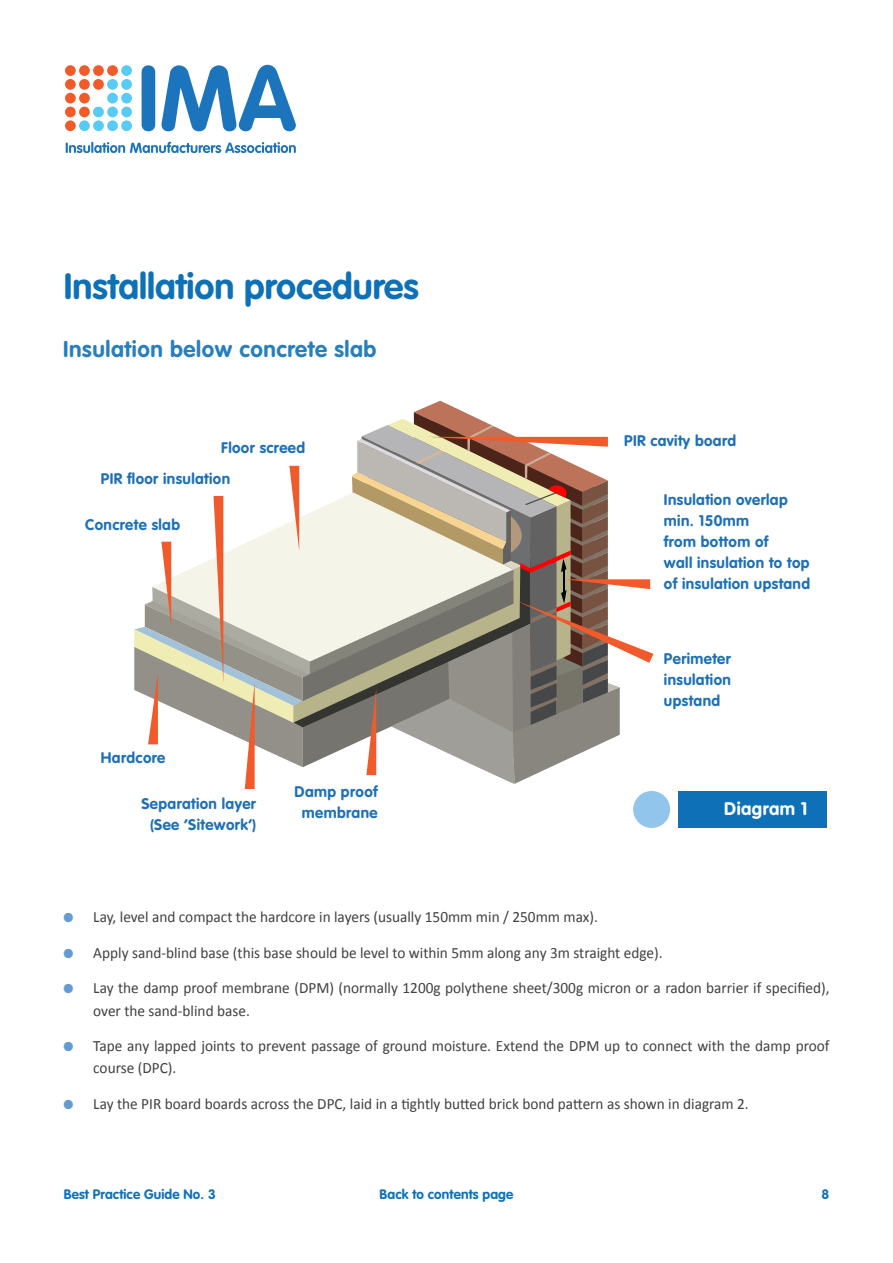
<style>
.page{position:relative;width:893px;height:1263px;background:#fff}
.page>*{position:absolute;margin:0;border:0;box-sizing:border-box;transform-origin:0 0}
.t1{font:700 36px "VAG Rounded";color:#0e71b8}
.t2{font:700 22.5px "VAG Rounded";letter-spacing:.025em;color:#267fbf}
.t3{font:700 18px "VAG Rounded";letter-spacing:.025em;color:#fff}
.t4{font:15.75px/22.5px "Calibri";color:#414042}
.t5{font:700 15.15px/21px "VAG Rounded";letter-spacing:.025em;color:#1d70b7;text-align:center}
.t6{font:700 13.5px "VAG Rounded";letter-spacing:.01em;color:#0e71b8}
.s1{font-family:"Proxima Nova";font-weight:700;color:#659ad2}
</style>
<div class="page">
<svg style="left:65px;top:65px;width:67px;height:66px"></svg>
<svg style="left:66px;top:142px;width:230px;height:11px"></svg>
<div style="left:142px;top:65px;width:13px;height:66px;background:#1c75bc;border-radius:7px"></div>
<svg style="left:162px;top:65px;width:134px;height:66px"></svg>
<svg style="left:134px;top:401px;width:519px;height:388px"></svg>
<hr style="left:563px;top:568px;width:2px;height:26px;background:#000">
<div style="left:678px;top:791px;width:149px;height:37px;background:#0e71b8"></div>
<div style="left:633px;top:791px;width:37px;height:37px;background:#92c5eb;border-radius:50%"></div>
<h1 class="t1" style="left:64px;top:265px;width:357px">Installation procedures</h1>
<h2 class="t2" style="left:63px;top:336px;width:315px">Insulation below concrete slab</h2>
<p class="t5" style="left:221px;top:437px;width:85px">Floor screed</p>
<p class="t5" style="left:624px;top:431px;width:113px">PIR cavity board</p>
<p class="t5" style="left:101px;top:468px;width:131px">PIR floor insulation</p>
<p class="t5" style="left:85px;top:514px;width:96px">Concrete slab</p>
<p class="t5" style="left:101px;top:747px;width:66px">Hardcore</p>
<p class="t5" style="left:141px;top:793px;width:116px">Separation layer (See ‘Sitework’)</p>
<p class="t5" style="left:295px;top:782px;width:85px">Damp proof membrane</p>
<p class="t5" style="left:664px;top:490px;width:148px;text-align:left">Insulation overlap min. 150mm<br>from bottom of<br>wall insulation to top of insulation upstand</p>
<p class="t5" style="left:664px;top:649px;width:68px;text-align:justify">Perimeter insulation upstand</p>
<p class="t3" style="left:724px;top:798px;width:85px">Diagram 1</p>
<p class="t4" style="left:63px;top:905px;width:536px"><span class="s1">●</span> Lay, level and compact the hardcore in layers (usually 150mm min / 250mm max).</p>
<p class="t4" style="left:63px;top:940px;width:601px"><span class="s1">●</span> Apply sand-blind base (this base should be level to within 5mm along any 3m straight edge).</p>
<p class="t4" style="left:93px;top:976px;width:738px;text-indent:-30px"><span class="s1">●</span> Lay the damp proof membrane (DPM) (normally 1200g polythene sheet/300g micron or a radon barrier if specified), over the sand-blind base.</p>
<p class="t4" style="left:93px;top:1033px;width:738px;text-indent:-30px"><span class="s1">●</span> Tape any lapped joints to prevent passage of ground moisture. Extend the DPM up to connect with the damp proof course (DPC).</p>
<p class="t4" style="left:63px;top:1091px;width:687px"><span class="s1">●</span> Lay the PIR board boards across the DPC, laid in a tightly butted brick bond pattern as shown in diagram 2.</p>
<p class="t6" style="left:64px;top:1186px;width:154px">Best Practice Guide No. 3</p>
<p class="t6" style="left:380px;top:1186px;width:135px">Back to contents page</p>
<p class="t6" style="left:821px;top:1186px;width:9px">8</p>
</div>
